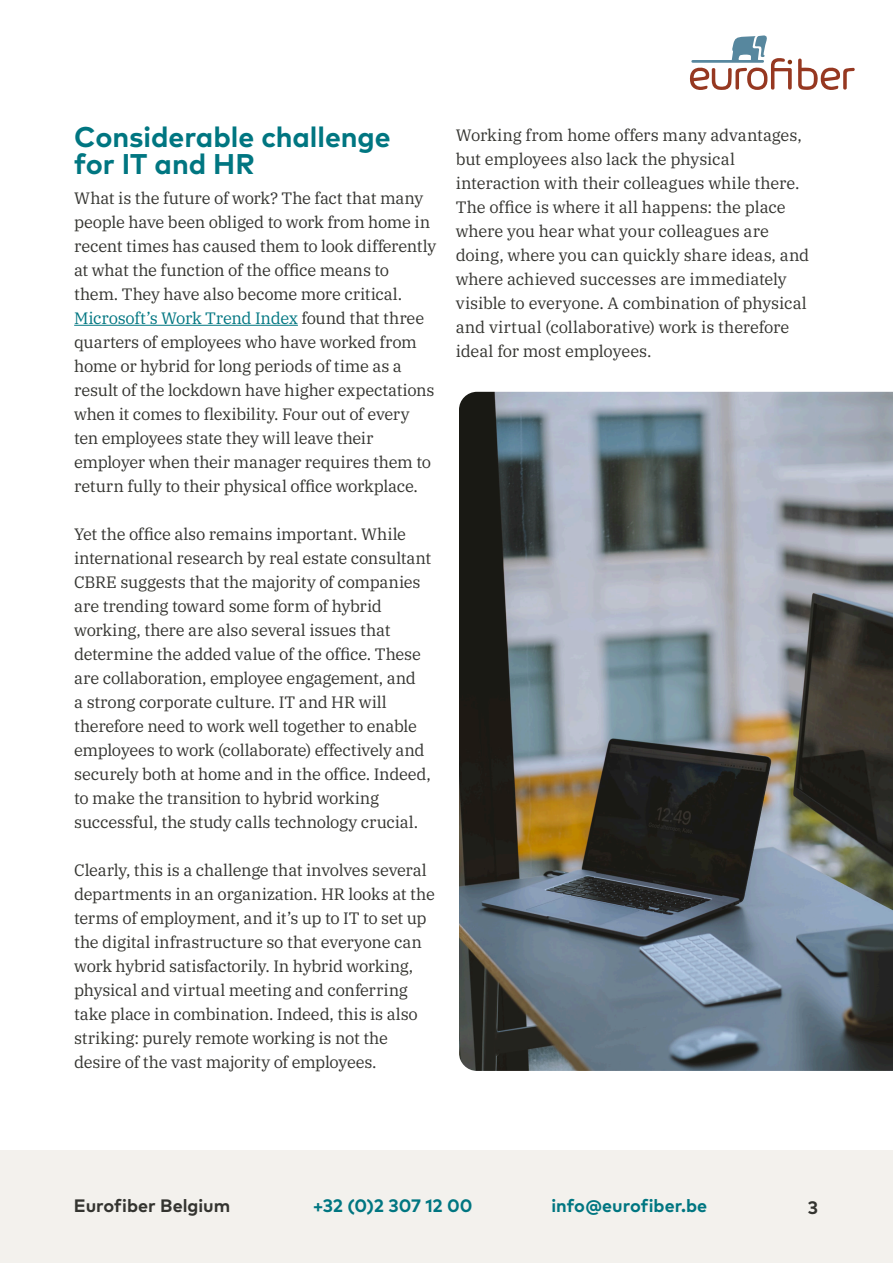
<style>
.page{position:relative;width:893px;height:1263px;background:#fff}
.page>*{position:absolute;margin:0;border:0;box-sizing:border-box;transform-origin:0 0}
.t1{font:700 28.5px/27px "Mark OT";letter-spacing:-.005em;color:#007681}
.t2{font:700 18px "Mark OT";color:#007681}
.t3{font:700 18px "Mark OT";color:#343430}
.t4{font:16.5px/24px "IBM Plex Serif";letter-spacing:-.015em;color:#343430}
.s1{color:#007681}
</style>
<div class="page">
<div style="left:0;top:1150px;width:893px;height:113px;background:#f3f1ed"></div>
<svg style="left:798px;top:59px;width:57px;height:31px"></svg>
<svg style="left:690px;top:35px;width:102px;height:55px"></svg>
<hr style="left:74px;top:325px;width:224px;height:1px;background:#007681">
<img style="left:459px;top:392px;width:434px;height:679px">
<h1 class="t1" style="left:74px;top:122px;width:318px">Considerable challenge for IT and HR</h1>
<p class="t4" style="left:74px;top:184px;width:364px">What is the future of work? The fact that many people have been obliged to work from home in recent times has caused them to look differently at what the function of the office means to them. They have also become more critical.<br><span class="s1">Microsoft’s Work Trend Index</span> found that three quarters of employees who have worked from home or hybrid for long periods of time as a result of the lockdown have higher expectations when it comes to flexibility. Four out of every ten employees state they will leave their employer when their manager requires them to return fully to their physical office workplace.</p>
<p class="t4" style="left:74px;top:520px;width:359px">Yet the office also remains important. While international research by real estate consultant CBRE suggests that the majority of companies are trending toward some form of hybrid working, there are also several issues that determine the added value of the office. These are collaboration, employee engagement, and<br>a strong corporate culture. IT and HR will therefore need to work well together to enable employees to work (collaborate) effectively and securely both at home and in the office. Indeed, to make the transition to hybrid working successful, the study calls technology crucial.</p>
<p class="t4" style="left:74px;top:857px;width:362px">Clearly, this is a challenge that involves several departments in an organization. HR looks at the terms of employment, and it’s up to IT to set up the digital infrastructure so that everyone can work hybrid satisfactorily. In hybrid working, physical and virtual meeting and conferring take place in combination. Indeed, this is also striking: purely remote working is not the desire of the vast majority of employees.</p>
<p class="t4" style="left:456px;top:122px;width:355px">Working from home offers many advantages, but employees also lack the physical interaction with their colleagues while there.<br>The office is where it all happens: the place where you hear what your colleagues are doing, where you can quickly share ideas, and where achieved successes are immediately visible to everyone. A combination of physical and virtual (collaborative) work is therefore ideal for most employees.</p>
<p class="t3" style="left:74px;top:1194px;width:158px">Eurofiber Belgium</p>
<p class="t2" style="left:313px;top:1194px;width:162px">+32 (0)2 307 12 00</p>
<p class="t2" style="left:551px;top:1194px;width:157px">info@eurofiber.be</p>
<p class="t3" style="left:808px;top:1196px;width:12px">3</p>
</div>
